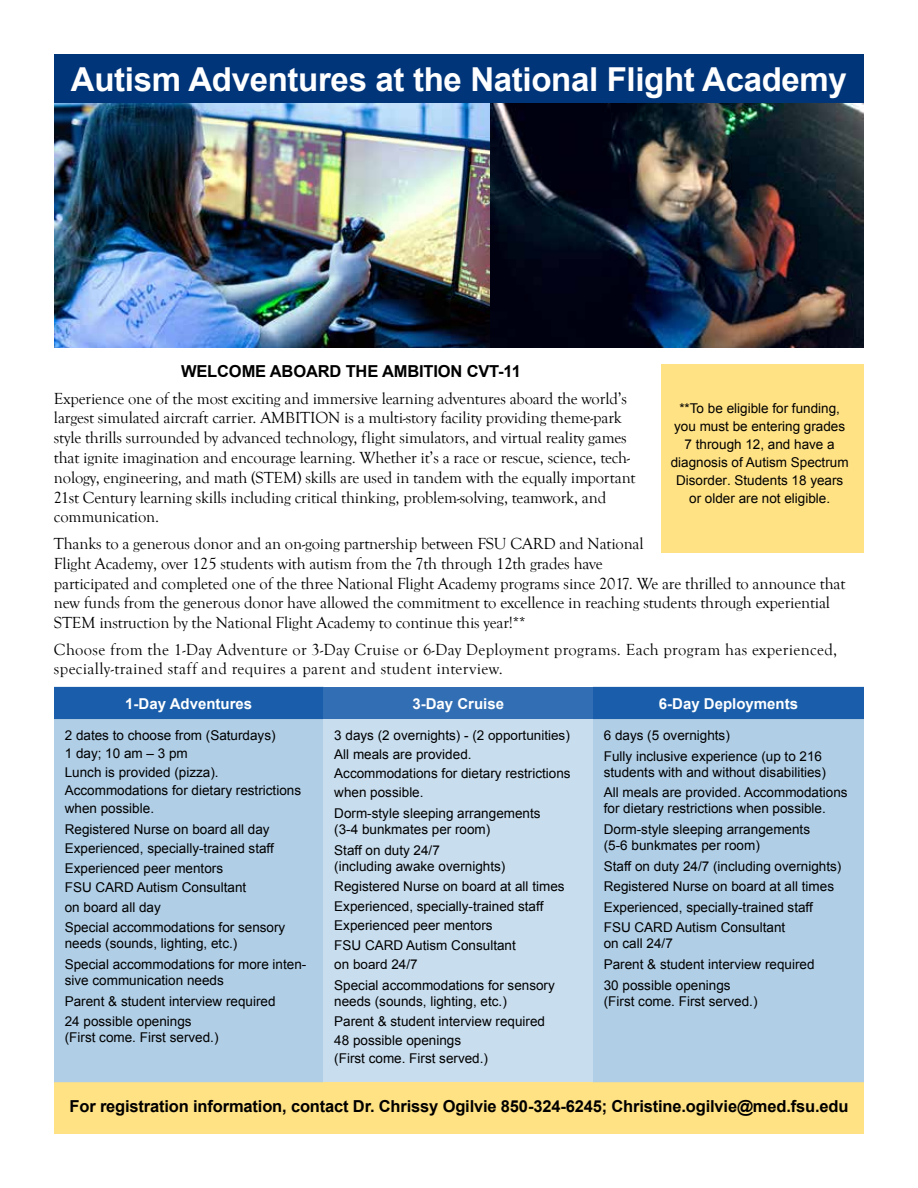
<style>
.page{position:relative;width:918px;height:1188px;background:#fff}
.page>*{position:absolute;margin:0;border:0;box-sizing:border-box;transform-origin:0 0}
.t1{font:700 33px "Arial";letter-spacing:-.01em;color:#fff}
.t2{font:16.5px/19.8px "Goudy Old Style T";letter-spacing:-.01em;color:#000}
.t3{font:16.5px/19.8px "Goudy Old Style T";letter-spacing:.02em;color:#000}
.t4{font:700 16.5px "Arial";letter-spacing:-.01em;color:#000}
.t5{font:700 15px "Arial";color:#fff}
.t6{font:13.5px/20.5px "Arial";color:#000}
</style>
<div class="page">
<img style="left:54px;top:103px;width:437px;height:245px">
<img style="left:491px;top:54px;width:373px;height:294px">
<div style="left:54px;top:1082px;width:810px;height:52px;background:#ffe284"></div>
<div style="left:54px;top:687px;width:810px;height:32px;background:#1a5eab"></div>
<div style="left:324px;top:687px;width:269px;height:32px;background:#316eb3"></div>
<div style="left:54px;top:719px;width:810px;height:363px;background:#b0cee6"></div>
<div style="left:324px;top:719px;width:269px;height:363px;background:#c8ddee"></div>
<div style="left:54px;top:55px;width:810px;height:48px;background:#00357a"></div>
<div style="left:662px;top:364px;width:202px;height:189px;background:#ffe284"></div>
<h1 class="t1" style="left:71px;top:57px;width:778px">Autism Adventures at the National Flight Academy</h1>
<p class="t4" style="left:181px;top:360px;width:341px">WELCOME ABOARD THE AMBITION CVT-11</p>
<p class="t2" style="left:54px;top:389px;width:583px">Experience one of the most exciting and immersive learning adventures aboard the world’s largest simulated aircraft carrier. AMBITION is a multi-story facility providing theme-park style thrills surrounded by advanced technology, flight simulators, and virtual reality games that ignite imagination and encourage learning. Whether it’s a race or rescue, science, tech&shy;nology, engineering, and math (STEM) skills are used in tandem with the equally important 21st Century learning skills including critical thinking, problem-solving, teamwork, and communication.</p>
<p class="t2" style="left:54px;top:534px;width:793px">Thanks to a generous donor and an on-going partnership between FSU CARD and National<br>Flight Academy, over 125 students with autism from the 7th through 12th grades have<br>participated and completed one of the three National Flight Academy programs since 2017. We are thrilled to announce that new funds from the generous donor have allowed the commitment to excellence in reaching students through experiential STEM instruction by the National Flight Academy to continue this year!**</p>
<p class="t3" style="left:54px;top:640px;width:785px">Choose from the 1-Day Adventure or 3-Day Cruise or 6-Day Deployment programs. Each program has experienced, specially-trained staff and requires a parent and student interview.</p>
<p class="t5" style="left:125px;top:693px;width:128px">1-Day Adventures</p>
<p class="t5" style="left:412px;top:693px;width:93px">3-Day Cruise</p>
<p class="t5" style="left:659px;top:693px;width:141px">6-Day Deployments</p>
<p class="t6" style="left:65px;top:726px;width:238px;line-height:18.3px">2 dates to choose from (Saturdays)<br>1 day; 10 am – 3 pm<br>Lunch is provided (pizza).<br>Accommodations for dietary restrictions when possible.</p>
<p class="t6" style="left:65px;top:820px;width:222px;line-height:19.6px">Registered Nurse on board all day<br>Experienced, specially-trained staff<br>Experienced peer mentors<br>FSU CARD Autism Consultant<br>on board all day<br>Special accommodations for sensory</p>
<p class="t6" style="left:65px;top:934px;width:243px">needs (sounds, lighting, etc.)<br>Special accommodations for more inten-</p>
<p class="t6" style="left:65px;top:970px;width:212px">sive communication needs<br>Parent &amp; student interview required<br>24 possible openings</p>
<p class="t6" style="left:65px;top:1028px;width:155px">(First come. First served.)</p>
<p class="t6" style="left:671px;top:399px;width:179px;line-height:18px;text-align:center">**To be eligible for funding, you must be entering grades<br>7 through 12, and have a diagnosis of Autism Spectrum<br>Disorder. Students 18 years or older are not eligible.</p>
<p class="t6" style="left:334px;top:726px;width:238px;line-height:19px">3 days (2 overnights) - (2 opportunities)<br>All meals are provided.<br>Accommodations for dietary restrictions when possible.</p>
<p class="t6" style="left:334px;top:805px;width:208px;line-height:16.2px">Dorm-style sleeping arrangements (3-4 bunkmates per room)</p>
<p class="t6" style="left:334px;top:842px;width:173px;line-height:16.2px">Staff on duty 24/7<br>(including awake overnights)</p>
<p class="t6" style="left:334px;top:877px;width:232px;line-height:19.6px">Registered Nurse on board at all times<br>Experienced, specially-trained staff<br>Experienced peer mentors<br>FSU CARD Autism Consultant<br>on board 24/7<br>Special accommodations for sensory</p>
<p class="t6" style="left:334px;top:991px;width:212px">needs (sounds, lighting, etc.)<br>Parent &amp; student interview required</p>
<p class="t6" style="left:334px;top:1031px;width:155px;line-height:18.3px">48 possible openings (First come. First served.)</p>
<p class="t6" style="left:604px;top:725px;width:220px">6 days (5 overnights)<br>Fully inclusive experience (up to 216</p>
<p class="t6" style="left:604px;top:762px;width:245px">students with and without disabilities)<br>All meals are provided. Accommodations</p>
<p class="t6" style="left:604px;top:799px;width:224px">for dietary restrictions when possible.<br>Dorm-style sleeping arrangements</p>
<p class="t6" style="left:604px;top:835px;width:239px">(5-6 bunkmates per room)<br>Staff on duty 24/7 (including overnights)<br>Registered Nurse on board at all times Experienced, specially-trained staff FSU CARD Autism Consultant</p>
<p class="t6" style="left:604px;top:934px;width:212px">on call 24/7<br>Parent &amp; student interview required<br>30 possible openings</p>
<p class="t6" style="left:604px;top:991px;width:155px">(First come. First served.)</p>
<p class="t4" style="left:70px;top:1095px;width:780px">For registration information, contact Dr. Chrissy Ogilvie 850-324-6245; Christine.ogilvie@med.fsu.edu</p>
</div>
